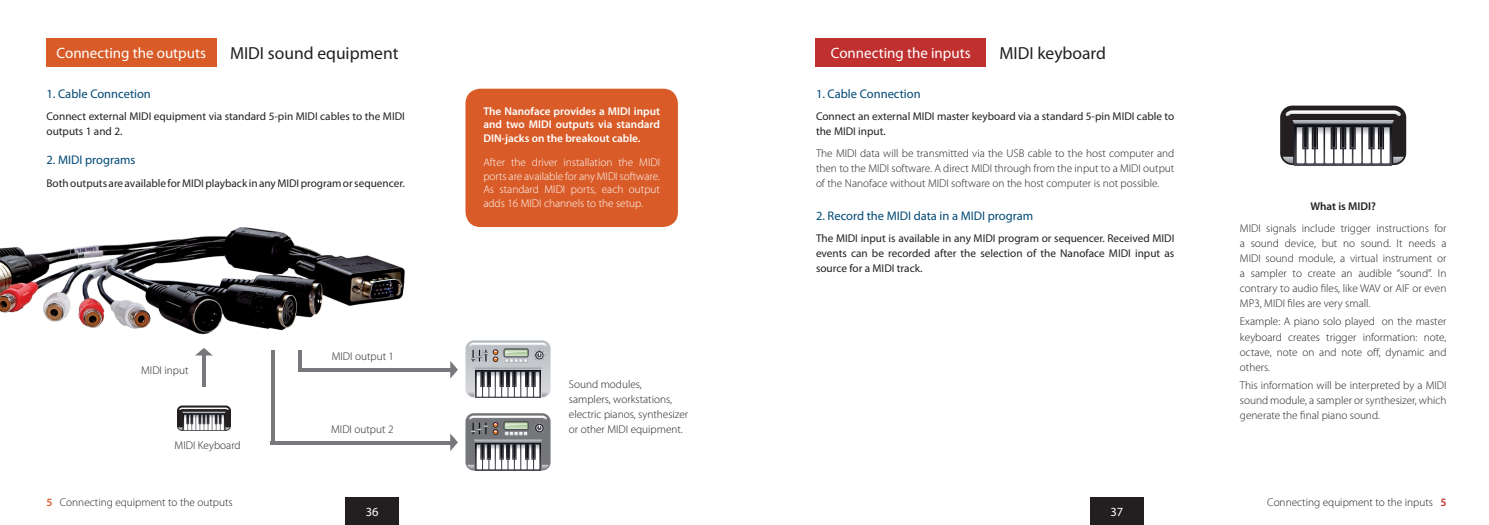
<style>
.page{position:relative;width:1489px;height:525px;background:#fff}
.page>*{position:absolute;margin:0;border:0;box-sizing:border-box;transform-origin:0 0}
.t1{font:17.5px "Myriad Pro";color:#231f20}
.t2{font:15px "Myriad Pro";color:#fff}
.t3{font:12.5px "Myriad Pro";color:#004976}
.t4{font:12.5px "Myriad Pro";color:#fff}
.t5{font:300 11.25px/15px "Myriad Pro";color:#231f20;text-align:justify}
.t6{font:11.25px/15px "Myriad Pro";color:#231f20}
.t7{font:300 11.25px/13.5px "Myriad Pro";color:#fff;text-align:justify}
.t8{font:600 11.25px/13.5px "Myriad Pro";color:#fff;text-align:justify}
.t9{font:600 11.25px "Myriad Pro";color:#231f20}
.s1{font-weight:600;color:#d95c28}
.s2{font-weight:600;color:#bf302f}
</style>
<div class="page">
<img style="left:0;top:227px;width:405px;height:129px">
<div style="left:345px;top:497px;width:54px;height:27px;background:#231f20"></div>
<div style="left:1090px;top:497px;width:53px;height:27px;background:#231f20"></div>
<div style="left:46px;top:39px;width:170px;height:28px;background:#d95c28"></div>
<div style="left:815px;top:39px;width:170px;height:28px;background:#bf302f"></div>
<div style="left:465px;top:89px;width:213px;height:138px;background:#d95c28;border-radius:15px"></div>
<hr style="left:271px;top:350px;width:3px;height:92px;background:#76787b">
<hr style="left:202px;top:351px;width:4px;height:35px;background:#76787b">
<svg style="left:450px;top:361px;width:8px;height:17px"></svg>
<svg style="left:450px;top:433px;width:8px;height:18px"></svg>
<hr style="left:271px;top:441px;width:184px;height:3px;background:#76787b">
<hr style="left:298px;top:350px;width:3px;height:21px;background:#76787b">
<hr style="left:299px;top:368px;width:156px;height:3px;background:#76787b">
<div style="left:465px;top:413px;width:85px;height:57px;background:#757679;border-radius:8px"></div>
<svg style="left:475px;top:469px;width:65px;height:1px"></svg>
<svg style="left:467px;top:415px;width:82px;height:54px"></svg>
<svg style="left:465px;top:340px;width:85px;height:57px"></svg>
<svg style="left:195px;top:347px;width:18px;height:8px"></svg>
<div style="left:177px;top:405px;width:54px;height:25px;background:#231f20;border-radius:5px"></div>
<svg style="left:178px;top:407px;width:52px;height:23px"></svg>
<div style="left:1279px;top:105px;width:126px;height:60px;background:#231f20;border-radius:12px"></div>
<svg style="left:1294px;top:163px;width:97px;height:2px"></svg>
<svg style="left:1282px;top:110px;width:121px;height:53px"></svg>
<h2 class="t2" style="left:57px;top:44px;width:151px">Connecting the outputs</h2>
<h1 class="t1" style="left:230px;top:42px;width:170px">MIDI sound equipment</h1>
<h2 class="t2" style="left:830px;top:44px;width:141px">Connecting the inputs</h2>
<h1 class="t1" style="left:999px;top:42px;width:108px">MIDI keyboard</h1>
<p class="t3" style="left:46px;top:86px;width:106px">1. Cable Conncetion</p>
<p class="t6" style="left:46px;top:109px;width:360px">Connect external MIDI equipment via standard 5-pin MIDI cables to the MIDI outputs 1 and 2.</p>
<p class="t3" style="left:46px;top:152px;width:90px">2. MIDI programs</p>
<p class="t6" style="left:46px;top:175px;width:360px">Both outputs are available for MIDI playback in any MIDI program or sequencer.</p>
<p class="t5" style="left:141px;top:363px;width:49px">MIDI input</p>
<p class="t5" style="left:175px;top:438px;width:68px">MIDI Keyboard</p>
<p class="t5" style="left:46px;top:495px;width:188px"><span class="s1">5</span> Connecting equipment to the outputs</p>
<p class="t5" style="left:332px;top:349px;width:64px">MIDI output 1</p>
<p class="t5" style="left:331px;top:421px;width:64px">MIDI output 2</p>
<p class="t4" style="left:366px;top:504px;width:14px">36</p>
<p class="t8" style="left:483px;top:104px;width:178px">The Nanoface provides a MIDI input and two MIDI outputs via standard DIN-jacks on the breakout cable.</p>
<p class="t7" style="left:483px;top:156px;width:178px">After the driver installation the MIDI ports are available for any MIDI software.<br>As standard MIDI ports, each output adds 16 MIDI channels to the setup.</p>
<p class="t5" style="left:569px;top:376px;width:121px;text-align:left">Sound modules,<br>samplers, workstations, electric pianos, synthesizer or other MIDI equipment.</p>
<p class="t3" style="left:816px;top:86px;width:106px">1. Cable Connection</p>
<p class="t6" style="left:816px;top:109px;width:360px">Connect an external MIDI master keyboard via a standard 5-pin MIDI cable to the MIDI input.</p>
<p class="t5" style="left:816px;top:146px;width:360px">The MIDI data will be transmitted via the USB cable to the host computer and then to the MIDI software. A direct MIDI through from the input to a MIDI output of the Nanoface without MIDI software on the host computer is not possible.</p>
<p class="t3" style="left:816px;top:208px;width:219px">2. Record the MIDI data in a MIDI program</p>
<p class="t6" style="left:816px;top:230px;width:360px;text-align:justify">The MIDI input is available in any MIDI program or sequencer. Received MIDI events can be recorded after the selection of the Nanoface MIDI input as source for a MIDI track.</p>
<p class="t4" style="left:1110px;top:504px;width:14px">37</p>
<p class="t9" style="left:1310px;top:199px;width:67px">What is MIDI?</p>
<p class="t5" style="left:1239px;top:221px;width:208px">MIDI signals include trigger instructions for a sound device, but no sound. It needs a MIDI sound module, a virtual instrument or a sampler to create an audible “sound”. In contrary to audio files, like WAV or AIF or even MP3, MIDI files are very small.</p>
<p class="t5" style="left:1239px;top:314px;width:208px">Example: A piano solo played on the master keyboard creates trigger information: note, octave, note on and note off, dynamic and others.</p>
<p class="t5" style="left:1239px;top:378px;width:208px">This information will be interpreted by a MIDI sound module, a sampler or synthesizer, which generate the final piano sound.</p>
<p class="t5" style="left:1267px;top:495px;width:181px">Connecting equipment to the inputs <span class="s2">5</span></p>
</div>
